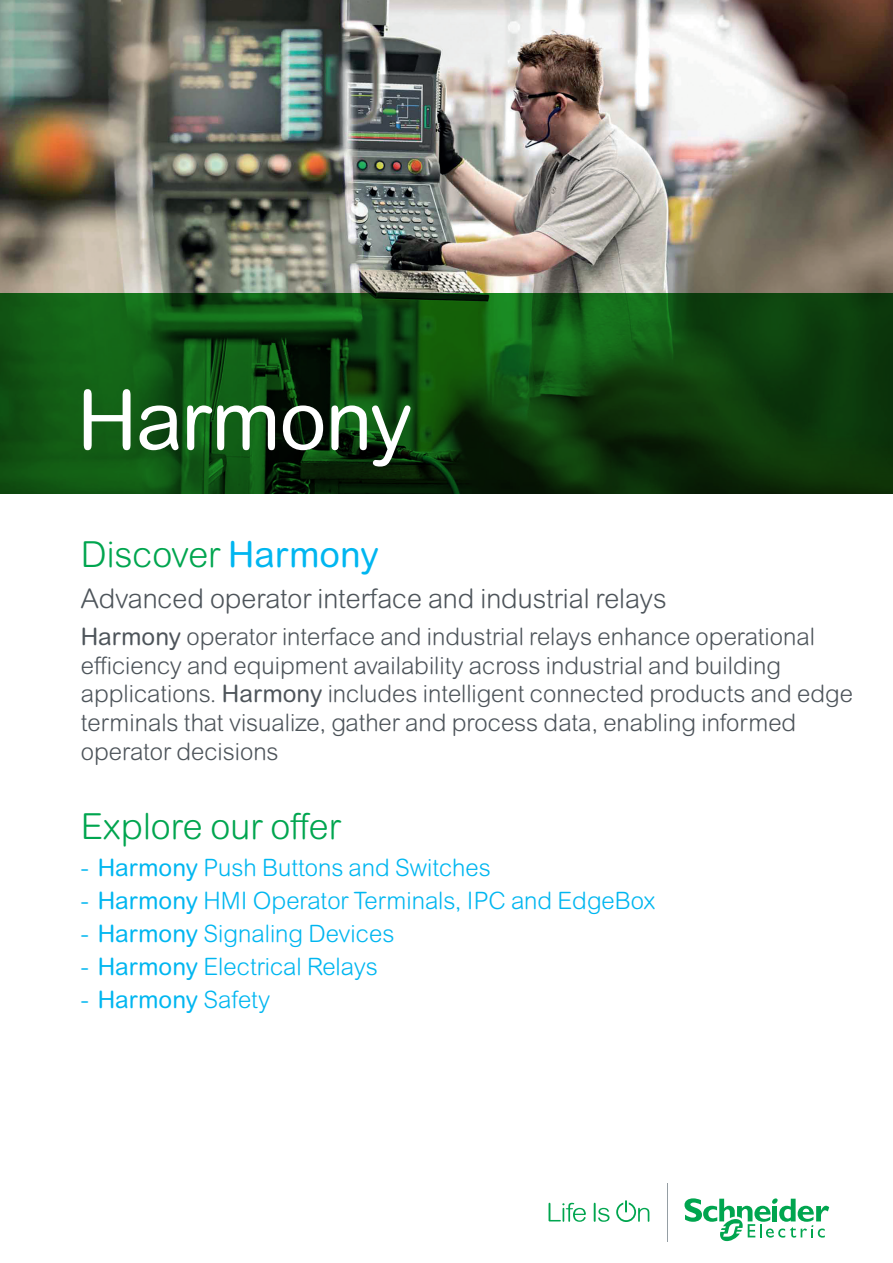
<style>
.page{position:relative;width:893px;height:1263px;background:#fff}
.page>*{position:absolute;margin:0;border:0;box-sizing:border-box;transform-origin:0 0}
.Master_range{font:82.5px "Arial Rounded MT Pro";letter-spacing:-.015em;color:#fff}
.t1{font:300 36px "Arial Rounded MT Pro";color:#00a54f}
.Sub_header{font:300 27px "Arial Rounded MT Pro";color:#4d545a}
.Text{font:300 24px/28.8px "Arial Rounded MT Pro";color:#4d545a}
.t2{font:300 24px "Arial Rounded MT Pro";color:#00b6f0}
.s1{font-weight:400;color:#00b6f0}
.s2{font-weight:400}
</style>
<div class="page">
<svg style="left:549px;top:1203px;width:37px;height:19px"></svg>
<svg style="left:594px;top:1203px;width:16px;height:19px"></svg>
<svg style="left:616px;top:1200px;width:33px;height:22px"></svg>
<svg style="left:684px;top:1198px;width:145px;height:44px"></svg>
<hr style="left:666px;top:1184px;width:1px;height:58px;background:#959ea4">
<img style="left:0;top:0;width:893px;height:293px">
<svg style="left:0;top:293px;width:893px;height:201px;background:#0e450f"></svg>
<p class="Master_range" style="left:77px;top:372px;width:337px">Harmony</p>
<p class="t1" style="left:81px;top:533px;width:300px">Discover <span class="s1">Harmony</span></p>
<p class="Sub_header" style="left:81px;top:582px;width:587px">Advanced operator interface and industrial relays</p>
<p class="Text" style="left:81px;top:623px;width:774px"><span class="s2">Harmony</span> operator interface and industrial relays enhance operational efficiency and equipment availability across industrial and building applications. <span class="s2">Harmony</span> includes intelligent connected products and edge terminals that visualize, gather and process data, enabling informed operator decisions</p>
<p class="t1" style="left:81px;top:805px;width:262px">Explore our offer</p>
<p class="t2" style="left:81px;top:854px;width:411px">- <span class="s2">Harmony</span> Push Buttons and Switches</p>
<p class="t2" style="left:81px;top:887px;width:576px">- <span class="s2">Harmony</span> HMI Operator Terminals, IPC and EdgeBox</p>
<p class="t2" style="left:81px;top:920px;width:315px">- <span class="s2">Harmony</span> Signaling Devices</p>
<p class="t2" style="left:81px;top:953px;width:298px">- <span class="s2">Harmony</span> Electrical Relays</p>
<p class="t2" style="left:81px;top:986px;width:191px">- <span class="s2">Harmony</span> Safety</p>
</div>
